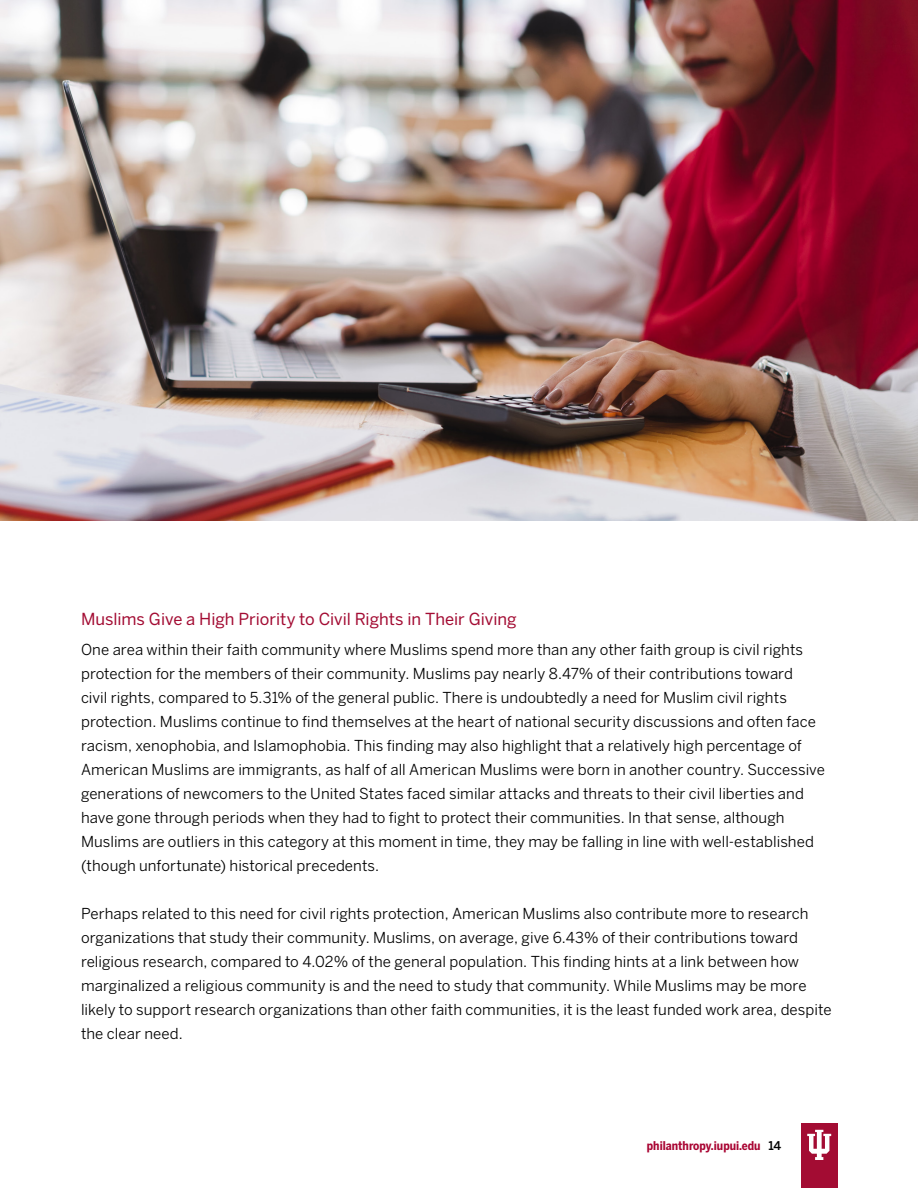
<style>
.page{position:relative;width:918px;height:1188px;background:#fff}
.page>*{position:absolute;margin:0;border:0;box-sizing:border-box;transform-origin:0 0}
.t1{font:16.5px "Benton Sans";color:#a30c33}
.t2{font:15px/24px "Benton Sans";letter-spacing:.005em;color:#000}
.t3{font:700 12px "Benton Sans Cond";color:#a90533}
.s1{font-family:"Benton Sans";font-weight:500;color:#000}
</style>
<div class="page">
<div style="left:801px;top:1124px;width:37px;height:64px;background:#a30c33"></div>
<svg style="left:807px;top:1130px;width:24px;height:30px"></svg>
<img style="left:0;top:0;width:918px;height:521px">
<p class="t1" style="left:81px;top:610px;width:437px">Muslims Give a High Priority to Civil Rights in Their Giving</p>
<p class="t2" style="left:81px;top:638px;width:745px">One area within their faith community where Muslims spend more than any other faith group is civil rights protection for the members of their community. Muslims pay nearly 8.47% of their contributions toward<br>civil rights, compared to 5.31% of the general public. There is undoubtedly a need for Muslim civil rights protection. Muslims continue to find themselves at the heart of national security discussions and often face racism, xenophobia, and Islamophobia. This finding may also highlight that a relatively high percentage of American Muslims are immigrants, as half of all American Muslims were born in another country. Successive generations of newcomers to the United States faced similar attacks and threats to their civil liberties and have gone through periods when they had to fight to protect their communities. In that sense, although Muslims are outliers in this category at this moment in time, they may be falling in line with well-established (though unfortunate) historical precedents.</p>
<p class="t2" style="left:81px;top:902px;width:752px">Perhaps related to this need for civil rights protection, American Muslims also contribute more to research organizations that study their community. Muslims, on average, give 6.43% of their contributions toward religious research, compared to 4.02% of the general population. This finding hints at a link between how marginalized a religious community is and the need to study that community. While Muslims may be more likely to support research organizations than other faith communities, it is the least funded work area, despite the clear need.</p>
<p class="t3" style="left:647px;top:1138px;width:136px">philanthropy.iupui.edu <span class="s1">14</span></p>
</div>
